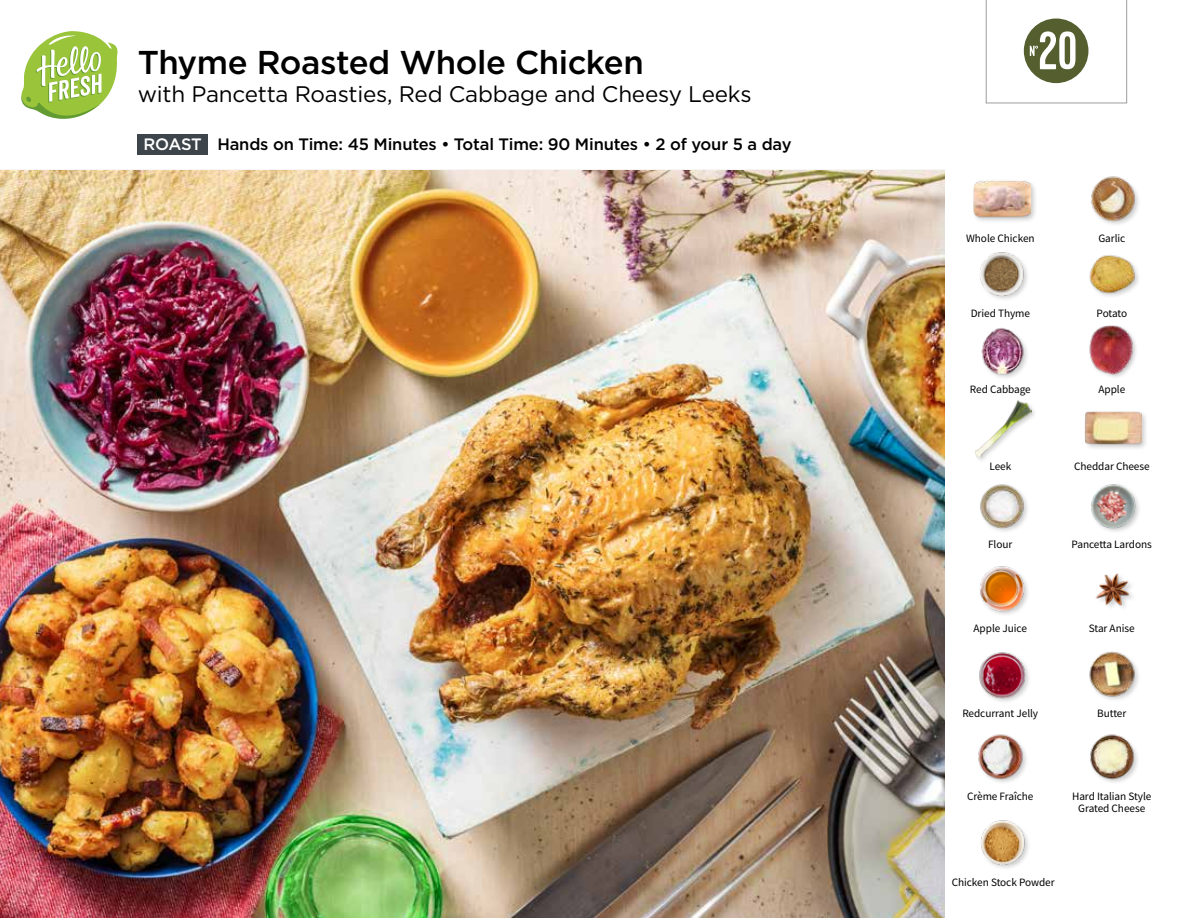
<style>
.page{position:relative;width:1188px;height:918px;background:#fff}
.page>*{position:absolute;margin:0;border:0;box-sizing:border-box;transform-origin:0 0}
.t1{font:54px "Kapra";color:#fff}
.t2{font:500 33px "Gotham";letter-spacing:-.015em;color:#000}
.t3{font:22.5px "Gotham";letter-spacing:-.01em;color:#000}
.t4{font:500 16.5px "Gotham";letter-spacing:-.01em;color:#000}
.t5{font:500 16.5px "Gotham";letter-spacing:-.025em;color:#fff}
.t6{font:11.25px/12px "Source Sans Pro";letter-spacing:-.005em;color:#000;text-align:center}
</style>
<div class="page">
<img style="left:981px;top:820px;width:48px;height:48px">
<svg style="left:21px;top:31px;width:97px;height:88px"></svg>
<img style="left:0;top:170px;width:945px;height:748px">
<div style="left:138px;top:134px;width:70px;height:20px;background:#3d444a"></div>
<img style="left:978px;top:734px;width:49px;height:49px">
<img style="left:1090px;top:734px;width:48px;height:49px">
<img style="left:1089px;top:651px;width:50px;height:49px">
<img style="left:979px;top:652px;width:50px;height:50px">
<img style="left:980px;top:566px;width:48px;height:49px">
<img style="left:1095px;top:573px;width:38px;height:35px">
<img style="left:980px;top:484px;width:48px;height:47px">
<img style="left:1091px;top:484px;width:48px;height:48px">
<div style="left:1084px;top:411px;width:64px;height:40px;background:#000;opacity:.2"></div>
<img style="left:1085px;top:411px;width:57px;height:40px">
<img style="left:975px;top:400px;width:57px;height:57px">
<img style="left:981px;top:327px;width:46px;height:51px">
<div style="left:1089px;top:324px;width:49px;height:55px;background:#000;opacity:.2"></div>
<img style="left:1089px;top:324px;width:48px;height:51px">
<img style="left:1089px;top:255px;width:50px;height:41px">
<img style="left:980px;top:252px;width:48px;height:47px">
<div style="left:972px;top:179px;width:65px;height:45px;background:#000;opacity:.2"></div>
<img style="left:973px;top:179px;width:58px;height:45px">
<img style="left:1091px;top:176px;width:48px;height:49px">
<svg style="left:986px;top:0;width:141px;height:104px"></svg>
<h2 class="t2" style="left:138px;top:41px;width:508px">Thyme Roasted Whole Chicken</h2>
<h3 class="t3" style="left:138px;top:82px;width:615px">with Pancetta Roasties, Red Cabbage and Cheesy Leeks</h3>
<h3 class="t5" style="left:144px;top:133px;width:60px">ROAST</h3>
<h3 class="t4" style="left:217px;top:133px;width:576px">Hands on Time: 45 Minutes • Total Time: 90 Minutes • 2 of your 5 a day</h3>
<h1 class="t1" style="left:1038px;top:19px;width:40px">20</h1>
<p class="t6" style="left:966px;top:232px;width:70px">Whole Chicken</p>
<p class="t6" style="left:1098px;top:232px;width:28px">Garlic</p>
<p class="t6" style="left:971px;top:307px;width:61px">Dried Thyme</p>
<p class="t6" style="left:1097px;top:307px;width:32px">Potato</p>
<p class="t6" style="left:970px;top:383px;width:62px">Red Cabbage</p>
<p class="t6" style="left:1099px;top:383px;width:28px">Apple</p>
<p class="t6" style="left:989px;top:460px;width:23px">Leek</p>
<p class="t6" style="left:1074px;top:460px;width:77px">Cheddar Cheese</p>
<p class="t6" style="left:988px;top:539px;width:26px">Flour</p>
<p class="t6" style="left:1072px;top:539px;width:82px">Pancetta Lardons</p>
<p class="t6" style="left:974px;top:622px;width:55px">Apple Juice</p>
<p class="t6" style="left:1089px;top:622px;width:47px">Star Anise</p>
<p class="t6" style="left:962px;top:708px;width:77px">Redcurrant Jelly</p>
<p class="t6" style="left:1097px;top:708px;width:31px">Butter</p>
<p class="t6" style="left:967px;top:790px;width:68px">Crème Fraîche</p>
<p class="t6" style="left:1072px;top:790px;width:81px">Hard Italian Style<br>Grated Cheese</p>
<p class="t6" style="left:952px;top:876px;width:104px">Chicken Stock Powder</p>
</div>
